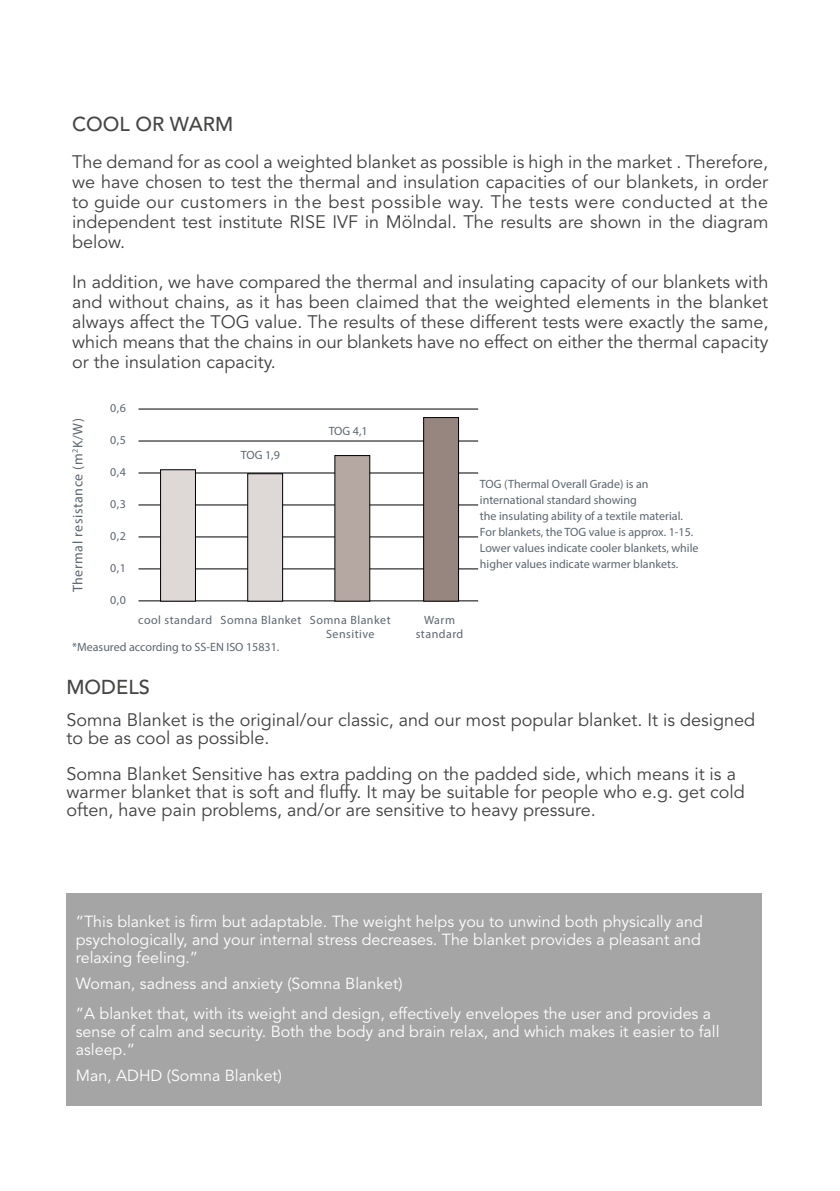
<style>
.page{position:relative;width:840px;height:1191px;background:#fff}
.page>*{position:absolute;margin:0;border:0;box-sizing:border-box;transform-origin:0 0}
.t1{font:500 20px "Avenir LT Std";color:#454644}
.t2{font:18px/20px "Avenir LT Std";color:#414141;text-align:justify}
.t3{font:16px/18px "Avenir LT Std";color:#fff}
.t4{font:14px "Myriad Pro";letter-spacing:.04em;color:#5b6670}
.t5{font:12px/16px "Myriad Pro";color:#5b6670}
.t6{font:12px/14.4px "Myriad Pro";letter-spacing:.04em;color:#5b6670}
</style>
<div class="page">
<hr style="left:138px;top:600px;width:340px;height:1px;background:#000">
<hr style="left:138px;top:568px;width:340px;height:1px;background:#000">
<hr style="left:138px;top:536px;width:340px;height:1px;background:#000">
<hr style="left:138px;top:504px;width:340px;height:1px;background:#000">
<hr style="left:138px;top:472px;width:340px;height:1px;background:#000">
<hr style="left:138px;top:441px;width:340px;height:1px;background:#000">
<hr style="left:138px;top:409px;width:340px;height:1px;background:#000">
<div style="left:160px;top:469px;width:36px;height:132px;background:#ded8d6;border:1px solid #000"></div>
<div style="left:247px;top:473px;width:36px;height:128px;background:#ded8d6;border:1px solid #000"></div>
<div style="left:334px;top:455px;width:36px;height:146px;background:#b5a7a1;border:1px solid #000"></div>
<div style="left:423px;top:417px;width:35px;height:184px;background:#97857f;border:1px solid #000"></div>
<div style="left:66px;top:893px;width:696px;height:212px;background:#a5a5a5"></div>
<p class="t1" style="left:72px;top:112px;width:162px">COOL OR WARM</p>
<p class="t2" style="left:72px;top:152px;width:697px">The demand for as cool a weighted blanket as possible is high in the market . Therefore, we have chosen to test the thermal and insulation capacities of our blankets, in order to guide our customers in the best possible way. The tests were conducted at the independent test institute RISE IVF in Mölndal. The results are shown in the diagram below.</p>
<p class="t2" style="left:72px;top:272px;width:697px">In addition, we have compared the thermal and insulating capacity of our blankets with and without chains, as it has been claimed that the weighted elements in the blanket always affect the TOG value. The results of these different tests were exactly the same, which means that the chains in our blankets have no effect on either the thermal capacity or the insulation capacity.</p>
<p class="t4" style="left:69px;top:592px;width:176px;rotate:-90deg">Thermal resistance (m<sup>2</sup>K/W)</p>
<p class="t5" style="left:110px;top:399px;width:17px">0,6</p>
<p class="t5" style="left:110px;top:431px;width:17px">0,5</p>
<p class="t5" style="left:110px;top:463px;width:17px">0,4</p>
<p class="t5" style="left:110px;top:495px;width:17px">0,3</p>
<p class="t5" style="left:110px;top:527px;width:17px">0,2</p>
<p class="t5" style="left:110px;top:559px;width:17px">0,1</p>
<p class="t5" style="left:110px;top:591px;width:17px">0,0</p>
<p class="t5" style="left:241px;top:446px;width:41px">TOG 1,9</p>
<p class="t5" style="left:328px;top:423px;width:40px">TOG 4,1</p>
<p class="t6" style="left:326px;top:612px;width:66px;text-indent:-188px">cool standard Somna Blanket Somna Blanket<br>Sensitive</p>
<p class="t6" style="left:415px;top:612px;width:49px;text-align:center">Warm standard</p>
<p class="t5" style="left:72px;top:639px;width:209px">*Measured according to SS-EN ISO 15831.</p>
<p class="t5" style="left:479px;top:476px;width:220px">TOG (Thermal Overall Grade) is an international standard showing<br>the insulating ability of a textile material.<br>For blankets, the TOG value is approx. 1-15.<br>Lower values indicate cooler blankets, while higher values indicate warmer blankets.</p>
<p class="t1" style="left:66px;top:675px;width:85px">MODELS</p>
<p class="t2" style="left:66px;top:711px;width:690px;line-height:18px">Somna Blanket is the original/our classic, and our most popular blanket. It is designed to be as cool as possible.</p>
<p class="t2" style="left:66px;top:765px;width:679px;line-height:18px;text-align:left">Somna Blanket Sensitive has extra padding on the padded side, which means it is a warmer blanket that is soft and fluffy. It may be suitable for people who e.g. get cold often, have pain problems, and/or are sensitive to heavy pressure.</p>
<p class="t3" style="left:76px;top:912px;width:628px">”This blanket is firm but adaptable. The weight helps you to unwind both physically and psychologically, and your internal stress decreases. The blanket provides a pleasant and relaxing feeling.”</p>
<p class="t3" style="left:76px;top:968px;width:636px;line-height:30px">Woman, sadness and anxiety (Somna Blanket)<br>”A blanket that, with its weight and design, effectively envelopes the user and provides a</p>
<p class="t3" style="left:76px;top:1023px;width:645px">sense of calm and security. Both the body and brain relax, and which makes it easier to fall asleep.”</p>
<p class="t3" style="left:76px;top:1067px;width:208px">Man, ADHD (Somna Blanket)</p>
</div>
